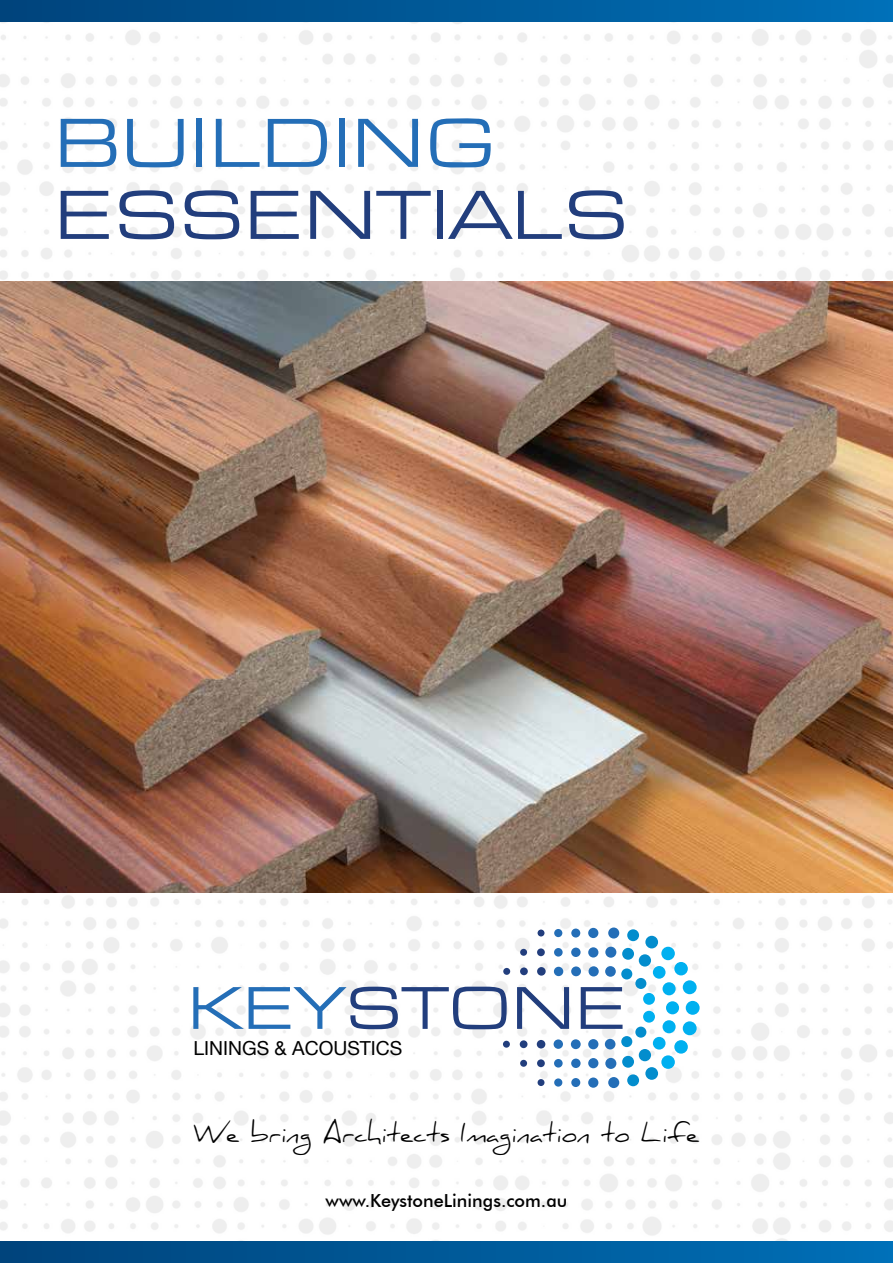
<style>
.page{position:relative;width:893px;height:1263px;background:#fff}
.page>*{position:absolute;margin:0;border:0;box-sizing:border-box;transform-origin:0 0}
.t1{font:72px "Eurostile Extended";color:#223e7d}
.t2{font:72px "Eurostile Extended";color:#246eb7}
.t3{font:25.5px "Daniel";color:#000}
.t4{font:19.35px "Helvetica Neue";color:#000}
.t5{font:500 18px "Futura BT";color:#000}
</style>
<div class="page">
<img style="left:0;top:21px;width:893px;height:1221px">
<img style="left:0;top:281px;width:893px;height:612px">
<div style="left:0;top:0;width:893px;height:21px;background:linear-gradient(to right,#00437b,#006fb7)"></div>
<div style="left:0;top:1242px;width:893px;height:21px;background:linear-gradient(to right,#00437b,#006fb7)"></div>
<svg style="left:193px;top:987px;width:314px;height:42px"></svg>
<svg style="left:517px;top:987px;width:52px;height:42px"></svg>
<svg style="left:581px;top:987px;width:42px;height:42px"></svg>
<div style="left:686px;top:1001px;width:14px;height:14px;background:#00b0f0;border-radius:50%"></div>
<div style="left:666px;top:1001px;width:13px;height:13px;background:#00b0f0;border-radius:50%"></div>
<div style="left:520px;top:1060px;width:7px;height:7px;background:#223e7d;border-radius:50%"></div>
<div style="left:537px;top:1059px;width:8px;height:8px;background:#223e7d;border-radius:50%"></div>
<div style="left:554px;top:1059px;width:9px;height:8px;background:#246eb7;border-radius:50%"></div>
<div style="left:571px;top:1058px;width:10px;height:10px;background:#246eb7;border-radius:50%"></div>
<div style="left:588px;top:1058px;width:10px;height:10px;background:#246eb7;border-radius:50%"></div>
<div style="left:605px;top:1058px;width:11px;height:11px;background:#246eb7;border-radius:50%"></div>
<div style="left:622px;top:1056px;width:12px;height:12px;background:#038dcd;border-radius:50%"></div>
<div style="left:639px;top:1049px;width:12px;height:12px;background:#038dcd;border-radius:50%"></div>
<div style="left:554px;top:1078px;width:8px;height:8px;background:#246eb7;border-radius:50%"></div>
<div style="left:520px;top:1040px;width:7px;height:8px;background:#223e7d;border-radius:50%"></div>
<div style="left:538px;top:1079px;width:6px;height:7px;background:#223e7d;border-radius:50%"></div>
<div style="left:503px;top:1041px;width:7px;height:7px;background:#223e7d;border-radius:50%"></div>
<div style="left:571px;top:1078px;width:9px;height:9px;background:#246eb7;border-radius:50%"></div>
<div style="left:537px;top:1040px;width:8px;height:8px;background:#223e7d;border-radius:50%"></div>
<div style="left:588px;top:1077px;width:10px;height:11px;background:#246eb7;border-radius:50%"></div>
<div style="left:571px;top:1039px;width:10px;height:10px;background:#246eb7;border-radius:50%"></div>
<div style="left:605px;top:1039px;width:10px;height:10px;background:#246eb7;border-radius:50%"></div>
<div style="left:608px;top:1077px;width:11px;height:11px;background:#246eb7;border-radius:50%"></div>
<div style="left:627px;top:1074px;width:12px;height:12px;background:#038dcd;border-radius:50%"></div>
<div style="left:645px;top:1067px;width:13px;height:13px;background:#038dcd;border-radius:50%"></div>
<div style="left:661px;top:1055px;width:14px;height:14px;background:#00b0f0;border-radius:50%"></div>
<div style="left:674px;top:1040px;width:14px;height:13px;background:#00b0f0;border-radius:50%"></div>
<div style="left:683px;top:1021px;width:14px;height:14px;background:#00b0f0;border-radius:50%"></div>
<div style="left:621px;top:1036px;width:11px;height:11px;background:#038dcd;border-radius:50%"></div>
<div style="left:635px;top:1026px;width:11px;height:12px;background:#038dcd;border-radius:50%"></div>
<div style="left:643px;top:1011px;width:12px;height:12px;background:#00b0f0;border-radius:50%"></div>
<div style="left:653px;top:1037px;width:12px;height:12px;background:#00b0f0;border-radius:50%"></div>
<div style="left:662px;top:1020px;width:14px;height:13px;background:#00b0f0;border-radius:50%"></div>
<div style="left:588px;top:1039px;width:10px;height:10px;background:#246eb7;border-radius:50%"></div>
<div style="left:554px;top:1039px;width:9px;height:10px;background:#246eb7;border-radius:50%"></div>
<div style="left:520px;top:949px;width:7px;height:7px;background:#223e7d;border-radius:50%"></div>
<div style="left:537px;top:948px;width:8px;height:8px;background:#223e7d;border-radius:50%"></div>
<div style="left:554px;top:948px;width:9px;height:8px;background:#246eb7;border-radius:50%"></div>
<div style="left:571px;top:947px;width:10px;height:10px;background:#246eb7;border-radius:50%"></div>
<div style="left:588px;top:947px;width:10px;height:10px;background:#246eb7;border-radius:50%"></div>
<div style="left:605px;top:947px;width:11px;height:11px;background:#246eb7;border-radius:50%"></div>
<div style="left:622px;top:948px;width:12px;height:12px;background:#038dcd;border-radius:50%"></div>
<div style="left:639px;top:954px;width:12px;height:12px;background:#038dcd;border-radius:50%"></div>
<div style="left:554px;top:929px;width:8px;height:8px;background:#246eb7;border-radius:50%"></div>
<div style="left:520px;top:967px;width:8px;height:8px;background:#223e7d;border-radius:50%"></div>
<div style="left:538px;top:929px;width:6px;height:7px;background:#223e7d;border-radius:50%"></div>
<div style="left:503px;top:968px;width:7px;height:7px;background:#223e7d;border-radius:50%"></div>
<div style="left:571px;top:928px;width:9px;height:9px;background:#246eb7;border-radius:50%"></div>
<div style="left:537px;top:967px;width:9px;height:9px;background:#223e7d;border-radius:50%"></div>
<div style="left:588px;top:928px;width:10px;height:10px;background:#246eb7;border-radius:50%"></div>
<div style="left:571px;top:966px;width:10px;height:10px;background:#246eb7;border-radius:50%"></div>
<div style="left:605px;top:966px;width:11px;height:11px;background:#246eb7;border-radius:50%"></div>
<div style="left:608px;top:927px;width:11px;height:11px;background:#246eb7;border-radius:50%"></div>
<div style="left:627px;top:929px;width:12px;height:12px;background:#038dcd;border-radius:50%"></div>
<div style="left:645px;top:936px;width:13px;height:12px;background:#038dcd;border-radius:50%"></div>
<div style="left:661px;top:947px;width:14px;height:13px;background:#00b0f0;border-radius:50%"></div>
<div style="left:674px;top:962px;width:14px;height:13px;background:#00b0f0;border-radius:50%"></div>
<div style="left:683px;top:980px;width:14px;height:14px;background:#00b0f0;border-radius:50%"></div>
<div style="left:621px;top:968px;width:11px;height:11px;background:#038dcd;border-radius:50%"></div>
<div style="left:635px;top:978px;width:11px;height:11px;background:#038dcd;border-radius:50%"></div>
<div style="left:643px;top:993px;width:12px;height:12px;background:#00b0f0;border-radius:50%"></div>
<div style="left:653px;top:966px;width:12px;height:13px;background:#00b0f0;border-radius:50%"></div>
<div style="left:662px;top:982px;width:14px;height:13px;background:#00b0f0;border-radius:50%"></div>
<div style="left:588px;top:966px;width:11px;height:10px;background:#246eb7;border-radius:50%"></div>
<div style="left:554px;top:967px;width:9px;height:9px;background:#246eb7;border-radius:50%"></div>
<h1 class="t2" style="left:54px;top:105px;width:443px">BUILDING</h1>
<h1 class="t1" style="left:54px;top:177px;width:576px">ESSENTIALS</h1>
<p class="t4" style="left:193px;top:1037px;width:211px">LININGS &amp; ACOUSTICS</p>
<p class="t3" style="left:193px;top:1118px;width:508px">We bring Architects Imagination to Life</p>
<p class="t5" style="left:326px;top:1189px;width:243px">www.KeystoneLinings.com.au</p>
</div>
